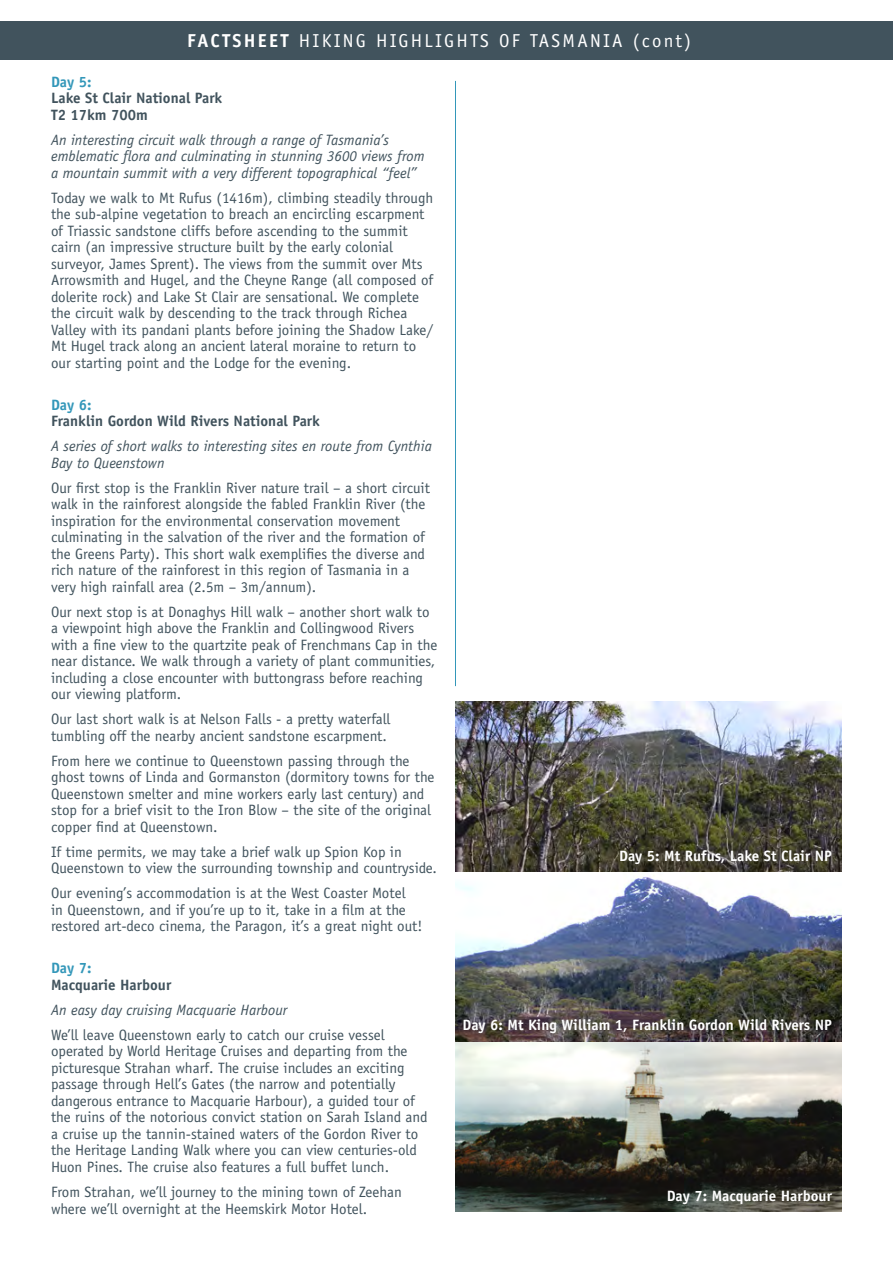
<style>
.page{position:relative;width:893px;height:1263px;background:#fff}
.page>*{position:absolute;margin:0;border:0;box-sizing:border-box;transform-origin:0 0}
.t1{font:18.75px "Officina Sans";letter-spacing:.12em;color:#fff}
.t2{font:15px/16.5px "Officina Sans";color:#41535d}
.t3{font:italic 15px/16.5px "Officina Sans";color:#41535d}
.t4{font:700 15px "Officina Sans";color:#fff}
.t5{font:700 15px/16.5px "Officina Sans";color:#41535d}
.t6{font:700 15px "Officina Sans";color:#3397b9}
.s1{font-weight:700}
</style>
<div class="page">
<div style="left:0;top:21px;width:893px;height:39px;background:#41535d"></div>
<hr style="left:455px;top:81px;width:1px;height:605px;background:#3397b9">
<img style="left:455px;top:702px;width:387px;height:510px">
<p class="t1" style="left:187px;top:29px;width:506px"><span class="s1">FACTSHEET</span> HIKING HIGHLIGHTS OF TASMANIA (cont)</p>
<p class="t6" style="left:51px;top:72px;width:42px">Day 5:</p>
<p class="t5" style="left:51px;top:90px;width:173px">Lake St Clair National Park<br>T2 17km 700m</p>
<p class="t3" style="left:51px;top:131px;width:375px">An interesting circuit walk through a range of Tasmania’s emblematic flora and culminating in stunning 3600 views from a mountain summit with a very different topographical “feel”</p>
<p class="t2" style="left:51px;top:189px;width:384px">Today we walk to Mt Rufus (1416m), climbing steadily through the sub-alpine vegetation to breach an encircling escarpment of Triassic sandstone cliffs before ascending to the summit cairn (an impressive structure built by the early colonial surveyor, James Sprent). The views from the summit over Mts Arrowsmith and Hugel, and the Cheyne Range (all composed of dolerite rock) and Lake St Clair are sensational. We complete the circuit walk by descending to the track through Richea Valley with its pandani plants before joining the Shadow Lake/ Mt Hugel track along an ancient lateral moraine to return to our starting point and the Lodge for the evening.</p>
<p class="t6" style="left:51px;top:395px;width:42px">Day 6:</p>
<p class="t5" style="left:51px;top:413px;width:270px">Franklin Gordon Wild Rivers National Park</p>
<p class="t3" style="left:51px;top:438px;width:382px">A series of short walks to interesting sites en route from Cynthia<br>Bay to Queenstown</p>
<p class="t2" style="left:51px;top:479px;width:380px">Our first stop is the Franklin River nature trail – a short circuit walk in the rainforest alongside the fabled Franklin River (the inspiration for the environmental conservation movement culminating in the salvation of the river and the formation of the Greens Party). This short walk exemplifies the diverse and rich nature of the rainforest in this region of Tasmania in a very high rainfall area (2.5m – 3m/annum).</p>
<p class="t2" style="left:51px;top:603px;width:388px">Our next stop is at Donaghys Hill walk – another short walk to a viewpoint high above the Franklin and Collingwood Rivers with a fine view to the quartzite peak of Frenchmans Cap in the near distance. We walk through a variety of plant communities, including a close encounter with buttongrass before reaching our viewing platform.</p>
<p class="t2" style="left:51px;top:711px;width:341px">Our last short walk is at Nelson Falls - a pretty waterfall tumbling off the nearby ancient sandstone escarpment.</p>
<p class="t2" style="left:51px;top:752px;width:385px">From here we continue to Queenstown passing through the ghost towns of Linda and Gormanston (dormitory towns for the Queenstown smelter and mine workers early last century) and stop for a brief visit to the Iron Blow – the site of the original copper find at Queenstown.</p>
<p class="t2" style="left:51px;top:843px;width:387px">If time permits, we may take a brief walk up Spion Kop in<br>Queenstown to view the surrounding township and countryside.</p>
<p class="t2" style="left:51px;top:885px;width:373px">Our evening’s accommodation is at the West Coaster Motel<br>in Queenstown, and if you’re up to it, take in a film at the restored art-deco cinema, the Paragon, it’s a great night out!</p>
<p class="t6" style="left:51px;top:959px;width:42px">Day 7:</p>
<p class="t5" style="left:51px;top:976px;width:122px">Macquarie Harbour</p>
<p class="t3" style="left:51px;top:1001px;width:238px">An easy day cruising Macquarie Harbour</p>
<p class="t2" style="left:51px;top:1026px;width:378px">We’ll leave Queenstown early to catch our cruise vessel operated by World Heritage Cruises and departing from the picturesque Strahan wharf. The cruise includes an exciting passage through Hell’s Gates (the narrow and potentially dangerous entrance to Macquarie Harbour), a guided tour of the ruins of the notorious convict station on Sarah Island and a cruise up the tannin-stained waters of the Gordon River to the Heritage Landing Walk where you can view centuries-old Huon Pines. The cruise also features a full buffet lunch.</p>
<p class="t2" style="left:51px;top:1183px;width:352px;line-height:17.2px">From Strahan, we’ll journey to the mining town of Zeehan where we’ll overnight at the Heemskirk Motor Hotel.</p>
<p class="t4" style="left:619px;top:846px;width:214px">Day 5: Mt Rufus, Lake St Clair NP</p>
<p class="t4" style="left:462px;top:1016px;width:371px">Day 6: Mt King William 1, Franklin Gordon Wild Rivers NP</p>
<p class="t4" style="left:667px;top:1186px;width:167px">Day 7: Macquarie Harbour</p>
</div>
